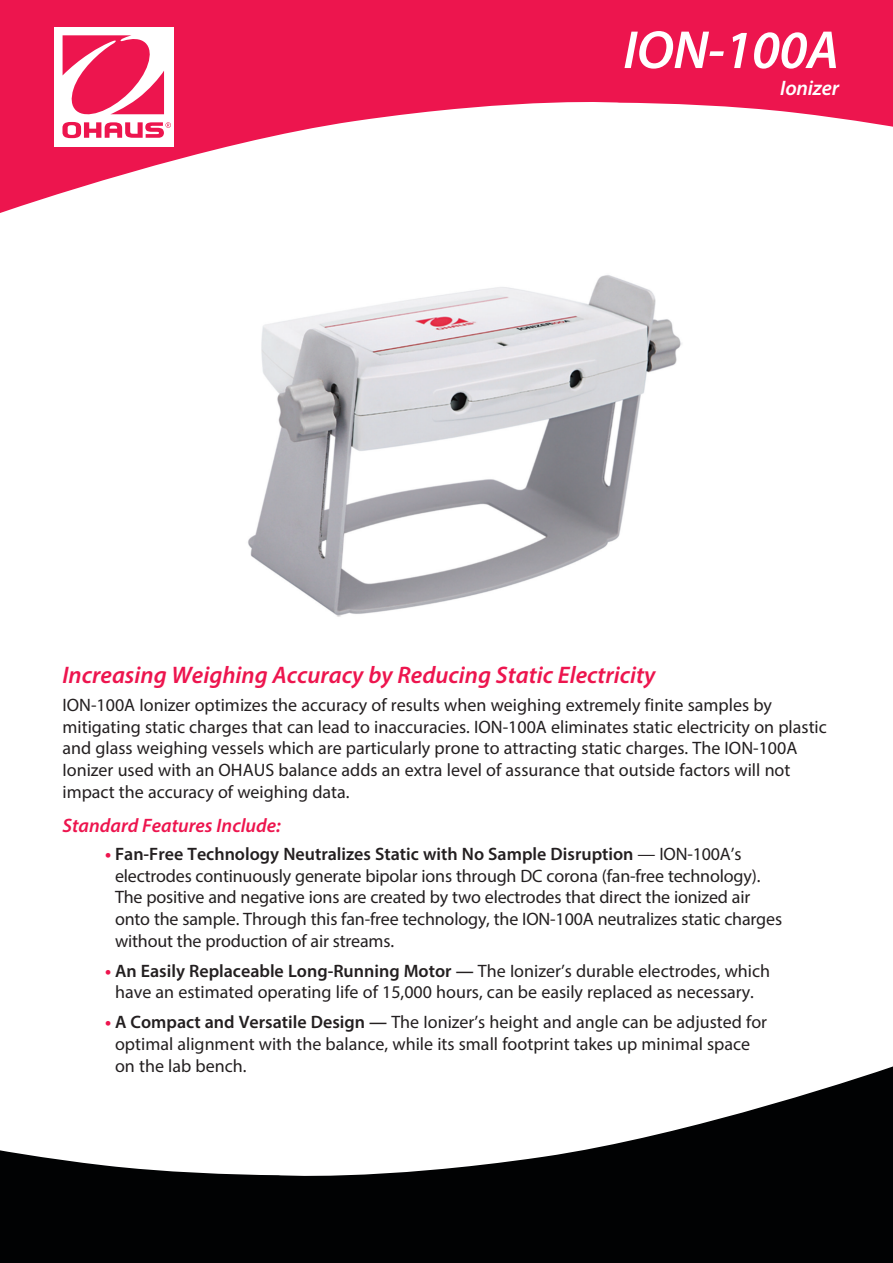
<style>
.page{position:relative;width:893px;height:1263px;background:#fff}
.page>*{position:absolute;margin:0;border:0;box-sizing:border-box;transform-origin:0 0}
.Cover_Product_Name{font:italic 600 54px "Myriad Pro";letter-spacing:-.01em;color:#fff}
.Cover_Headline_Text{font:italic 600 24px "Myriad Pro";color:#ed154e}
.Cover_Product_Sub_Ti{font:italic 600 21px "Myriad Pro";letter-spacing:-.01em;color:#fff}
.Cover_Standard_Featu{font:italic 600 19.5px "Myriad Pro";color:#ed154e}
.Cover_Bullet_List{font:18px/21.6px "Myriad Pro";letter-spacing:-.01em;color:#231f20}
.Cover_Copy_Text{font:18px/21.6px "Myriad Pro";color:#231f20}
.s1{font-weight:700;color:#ed154e}
.s2{font-weight:600}
</style>
<div class="page">
<svg style="left:0;top:0;width:893px;height:213px;fill:#ed154e"></svg>
<div style="left:54px;top:27px;width:120px;height:119px;background:#fff"></div>
<svg style="left:62px;top:35px;width:109px;height:103px"></svg>
<svg style="left:0;top:1066px;width:893px;height:197px;fill:#010203"></svg>
<img style="left:248px;top:275px;width:434px;height:342px">
<p class="Cover_Product_Name" style="left:623px;top:16px;width:217px">ION-100A</p>
<p class="Cover_Product_Sub_Ti" style="left:780px;top:75px;width:60px">Ionizer</p>
<p class="Cover_Headline_Text" style="left:63px;top:660px;width:594px">Increasing Weighing Accuracy by Reducing Static Electricity</p>
<p class="Cover_Copy_Text" style="left:63px;top:694px;width:766px">ION-100A Ionizer optimizes the accuracy of results when weighing extremely finite samples by mitigating static charges that can lead to inaccuracies. ION-100A eliminates static electricity on plastic and glass weighing vessels which are particularly prone to attracting static charges. The ION-100A Ionizer used with an OHAUS balance adds an extra level of assurance that outside factors will not impact the accuracy of weighing data.</p>
<p class="Cover_Standard_Featu" style="left:63px;top:813px;width:220px">Standard Features Include:</p>
<p class="Cover_Bullet_List" style="left:115px;top:843px;width:669px;text-indent:-10px"><span class="s1">•</span> <span class="s2">Fan-Free Technology Neutralizes Static with No Sample Disruption</span> — ION-100A’s electrodes continuously generate bipolar ions through DC corona (fan-free technology).<br>The positive and negative ions are created by two electrodes that direct the ionized air onto the sample. Through this fan-free technology, the ION-100A neutralizes static charges without the production of air streams.</p>
<p class="Cover_Bullet_List" style="left:105px;top:959px;width:667px;text-align:center"><span class="s1">•</span> <span class="s2">An Easily Replaceable Long-Running Motor —</span> The Ionizer’s durable electrodes, which have an estimated operating life of 15,000 hours, can be easily replaced as necessary.</p>
<p class="Cover_Bullet_List" style="left:115px;top:1011px;width:654px;text-indent:-10px"><span class="s1">•</span> <span class="s2">A Compact and Versatile Design —</span> The Ionizer’s height and angle can be adjusted for optimal alignment with the balance, while its small footprint takes up minimal space on the lab bench.</p>
</div>
